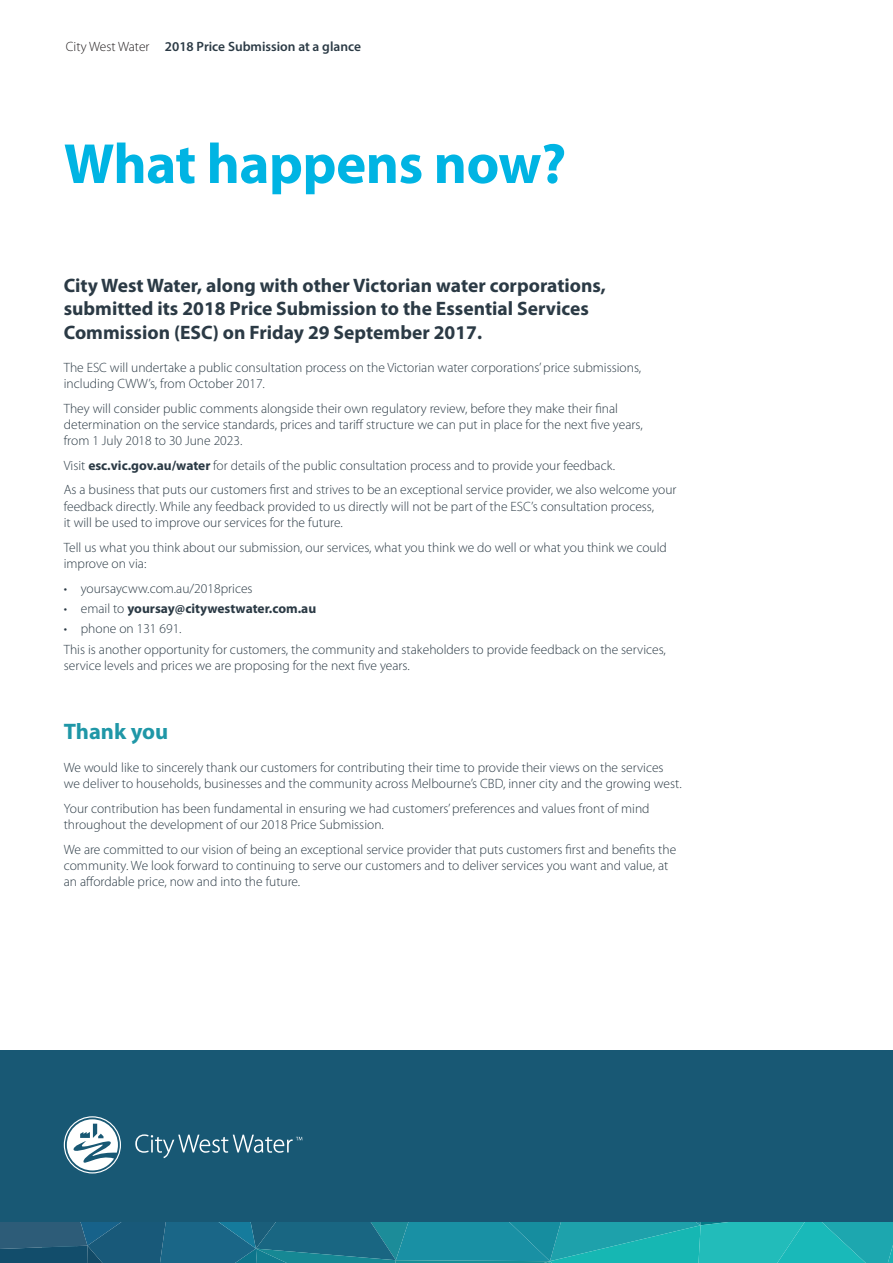
<style>
.page{position:relative;width:893px;height:1263px;background:#fff}
.page>*{position:absolute;margin:0;border:0;box-sizing:border-box;transform-origin:0 0}
.Heading_1{font:700 57px "Myriad Pro";letter-spacing:-.01em;color:#00b4e3}
.Heading_2{font:700 22.5px "Myriad Pro";color:#1f97a7}
.Body_copy{font:700 19.5px/23.4px "Myriad Pro";color:#2b3a45}
.Body_copy-2{font:300 13.5px/16.2px "Myriad Pro";color:#2b3a45}
.t1{font:600 13.5px "Myriad Pro";color:#2b3a45}
.t2{font:700 13.5px "Myriad Pro";color:#2b3a45}
.s1{font-weight:300;color:#231f20}
.s2{font-weight:700}
.s3{font-weight:300}
</style>
<div class="page">
<svg style="left:0;top:1221px;width:893px;height:42px;background:#1c8899"></svg>
<div style="left:0;top:1050px;width:893px;height:171px;background:#185874"></div>
<svg style="left:64px;top:1116px;width:57px;height:57px"></svg>
<svg style="left:135px;top:1134px;width:167px;height:24px"></svg>
<p class="t1" style="left:66px;top:38px;width:297px"><span class="s1">City West Water</span> 2018 Price Submission at a glance</p>
<p class="Heading_1" style="left:64px;top:127px;width:504px">What happens now?</p>
<p class="Body_copy" style="left:64px;top:273px;width:544px">City West Water, along with other Victorian water corporations, submitted its 2018 Price Submission to the Essential Services<br>Commission (ESC) on Friday 29 September 2017.</p>
<p class="Body_copy-2" style="left:64px;top:359px;width:579px">The ESC will undertake a public consultation process on the Victorian water corporations’ price submissions, including CWW’s, from October 2017.</p>
<p class="Body_copy-2" style="left:64px;top:400px;width:580px">They will consider public comments alongside their own regulatory review, before they make their final determination on the service standards, prices and tariff structure we can put in place for the next five years, from 1 July 2018 to 30 June 2023.</p>
<p class="Body_copy-2" style="left:64px;top:457px;width:553px">Visit <span class="s2">esc.vic.gov.au/water</span> for details of the public consultation process and to provide your feedback.</p>
<p class="Body_copy-2" style="left:64px;top:482px;width:614px">As a business that puts our customers first and strives to be an exceptional service provider, we also welcome your feedback directly. While any feedback provided to us directly will not be part of the ESC’s consultation process,<br>it will be used to improve our services for the future.</p>
<p class="Body_copy-2" style="left:64px;top:539px;width:605px">Tell us what you think about our submission, our services, what you think we do well or what you think we could improve on via:</p>
<p class="Body_copy-2" style="left:64px;top:580px;width:190px">• yoursaycww.com.au/2018prices</p>
<p class="t2" style="left:64px;top:600px;width:254px"><span class="s3">• email to</span> yoursay@citywestwater.com.au</p>
<p class="Body_copy-2" style="left:64px;top:621px;width:119px">• phone on 131 691.</p>
<p class="Body_copy-2" style="left:64px;top:641px;width:604px">This is another opportunity for customers, the community and stakeholders to provide feedback on the services, service levels and prices we are proposing for the next five years.</p>
<p class="Heading_2" style="left:64px;top:716px;width:106px">Thank you</p>
<p class="Body_copy-2" style="left:64px;top:759px;width:619px">We would like to sincerely thank our customers for contributing their time to provide their views on the services we deliver to households, businesses and the community across Melbourne’s CBD, inner city and the growing west.</p>
<p class="Body_copy-2" style="left:64px;top:800px;width:587px">Your contribution has been fundamental in ensuring we had customers’ preferences and values front of mind throughout the development of our 2018 Price Submission.</p>
<p class="Body_copy-2" style="left:64px;top:841px;width:614px">We are committed to our vision of being an exceptional service provider that puts customers first and benefits the community. We look forward to continuing to serve our customers and to deliver services you want and value, at an affordable price, now and into the future.</p>
</div>
